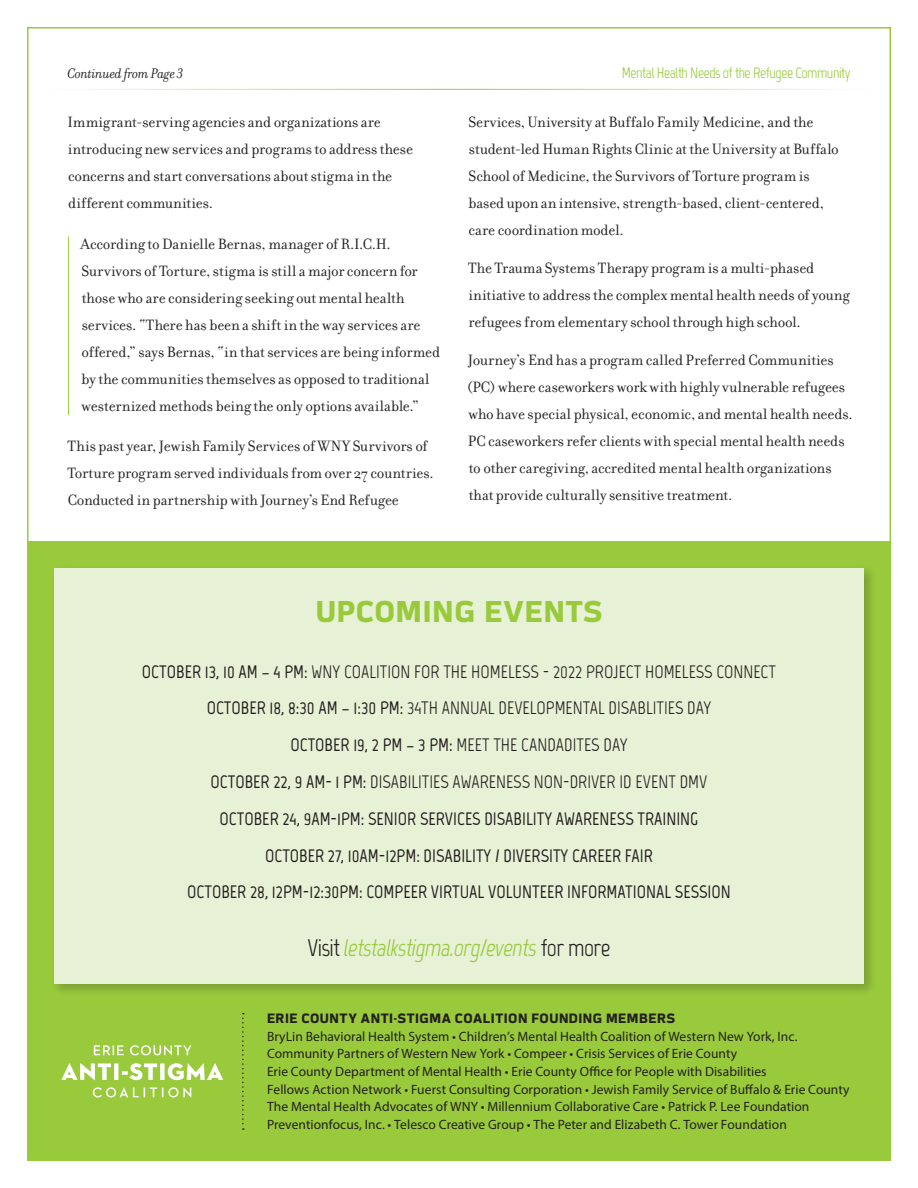
<style>
.page{position:relative;width:918px;height:1188px;background:#fff}
.page>*{position:absolute;margin:0;border:0;box-sizing:border-box;transform-origin:0 0}
.t1{font:700 30px "Endzone Sans";letter-spacing:.03em;color:#99ca3b}
.t2{font:italic 24px "Marvel";letter-spacing:-.025em;color:#99ca3b}
.t3{font:700 18px/36.8px "Marvel";color:#231f20;text-align:center}
.t4{font:16.2px/27px "Filosofia";letter-spacing:-.005em;color:#231f20}
.t5{font:15px "Marvel";letter-spacing:-.03em;color:#99ca3b}
.t6{font:italic 15px "Filosofia";letter-spacing:-.02em;color:#231f20}
.t7{font:13.5px/17.7px "Myriad Pro";letter-spacing:.005em;color:#231f20}
.t8{font:700 13.5px "Endzone Sans";letter-spacing:.035em;color:#231f20}
.s1{font-weight:400}
.s2{font-style:normal;color:#231f20}
</style>
<div class="page">
<div style="left:27px;top:541px;width:864px;height:620px;background:#99ca3b"></div>
<svg style="left:93px;top:1087px;width:98px;height:11px"></svg>
<svg style="left:61px;top:1063px;width:162px;height:17px"></svg>
<svg style="left:94px;top:1045px;width:98px;height:10px"></svg>
<svg style="left:242px;top:1013px;width:2px;height:117px"></svg>
<div style="left:50px;top:564px;width:827px;height:433px;background:#231f20;opacity:.25"></div>
<div style="left:54px;top:568px;width:810px;height:416px;background:#e7f1d6"></div>
<hr style="left:68px;top:237px;width:1px;height:178px;background:#99ca3b">
<hr style="left:27px;top:89px;width:864px;height:1px;background:#99ca3b">
<p class="t6" style="left:68px;top:66px;width:117px">Continued from Page 3</p>
<p class="t5" style="left:622px;top:64px;width:230px">Mental Health Needs of the Refugee Community</p>
<p class="t4" style="left:67px;top:109px;width:347px">Immigrant-serving agencies and organizations are introducing new services and programs to address these concerns and start conversations about stigma in the different communities.</p>
<p class="t4" style="left:81px;top:230px;width:361px">According to Danielle Bernas, manager of R.I.C.H.<br>Survivors of Torture, stigma is still a major concern for those who are considering seeking out mental health services. “There has been a shift in the way services are offered,” says Bernas, “in that services are being informed by the communities themselves as opposed to traditional westernized methods being the only options available.”</p>
<p class="t4" style="left:68px;top:433px;width:368px">This past year, Jewish Family Services of WNY Survivors of<br>Torture program served individuals from over 27 countries.<br>Conducted in partnership with Journey’s End Refugee</p>
<p class="t4" style="left:468px;top:109px;width:372px">Services, University at Buffalo Family Medicine, and the student-led Human Rights Clinic at the University at Buffalo School of Medicine, the Survivors of Torture program is based upon an intensive, strength-based, client-centered, care coordination model.</p>
<p class="t4" style="left:468px;top:254px;width:383px">The Trauma Systems Therapy program is a multi-phased initiative to address the complex mental health needs of young refugees from elementary school through high school.</p>
<p class="t4" style="left:467px;top:346px;width:387px">Journey’s End has a program called Preferred Communities (PC) where caseworkers work with highly vulnerable refugees who have special physical, economic, and mental health needs.<br>PC caseworkers refer clients with special mental health needs to other caregiving, accredited mental health organizations that provide culturally sensitive treatment.</p>
<h1 class="t1" style="left:316px;top:594px;width:288px">UPCOMING EVENTS</h1>
<p class="t3" style="left:142px;top:653px;width:636px">OCTOBER 13, 10 AM – 4 PM: <span class="s1">WNY COALITION FOR THE HOMELESS - 2022 PROJECT HOMELESS CONNECT </span>OCTOBER 18, 8:30 AM – 1:30 PM: <span class="s1">34TH ANNUAL DEVELOPMENTAL DISABLITIES DAY<br></span>OCTOBER 19, 2 PM – 3 PM: <span class="s1">MEET THE CANDADITES DAY<br></span>OCTOBER 22, 9 AM- 1 PM: <span class="s1">DISABILITIES AWARENESS NON-DRIVER ID EVENT DMV<br></span>OCTOBER 24, 9AM-1PM: SENIOR SERVICES DISABILITY AWARENESS TRAINING<br>OCTOBER 27, 10AM-12PM: DISABILITY / DIVERSITY CAREER FAIR<br>OCTOBER 28, 12PM-12:30PM: COMPEER VIRTUAL VOLUNTEER INFORMATIONAL SESSION</p>
<h2 class="t2" style="left:308px;top:933px;width:304px"><span class="s2">Visit</span> letstalkstigma.org/events <span class="s2">for more</span></h2>
<p class="t8" style="left:267px;top:1011px;width:410px">ERIE COUNTY ANTI-STIGMA COALITION FOUNDING MEMBERS</p>
<p class="t7" style="left:267px;top:1027px;width:584px">BryLin Behavioral Health System • Children’s Mental Health Coalition of Western New York, Inc.<br>Community Partners of Western New York • Compeer • Crisis Services of Erie County<br>Erie County Department of Mental Health • Erie County Office for People with Disabilities<br>Fellows Action Network • Fuerst Consulting Corporation • Jewish Family Service of Buffalo &amp; Erie County The Mental Health Advocates of WNY • Millennium Collaborative Care • Patrick P. Lee Foundation Preventionfocus, Inc. • Telesco Creative Group • The Peter and Elizabeth C. Tower Foundation</p>
</div>
